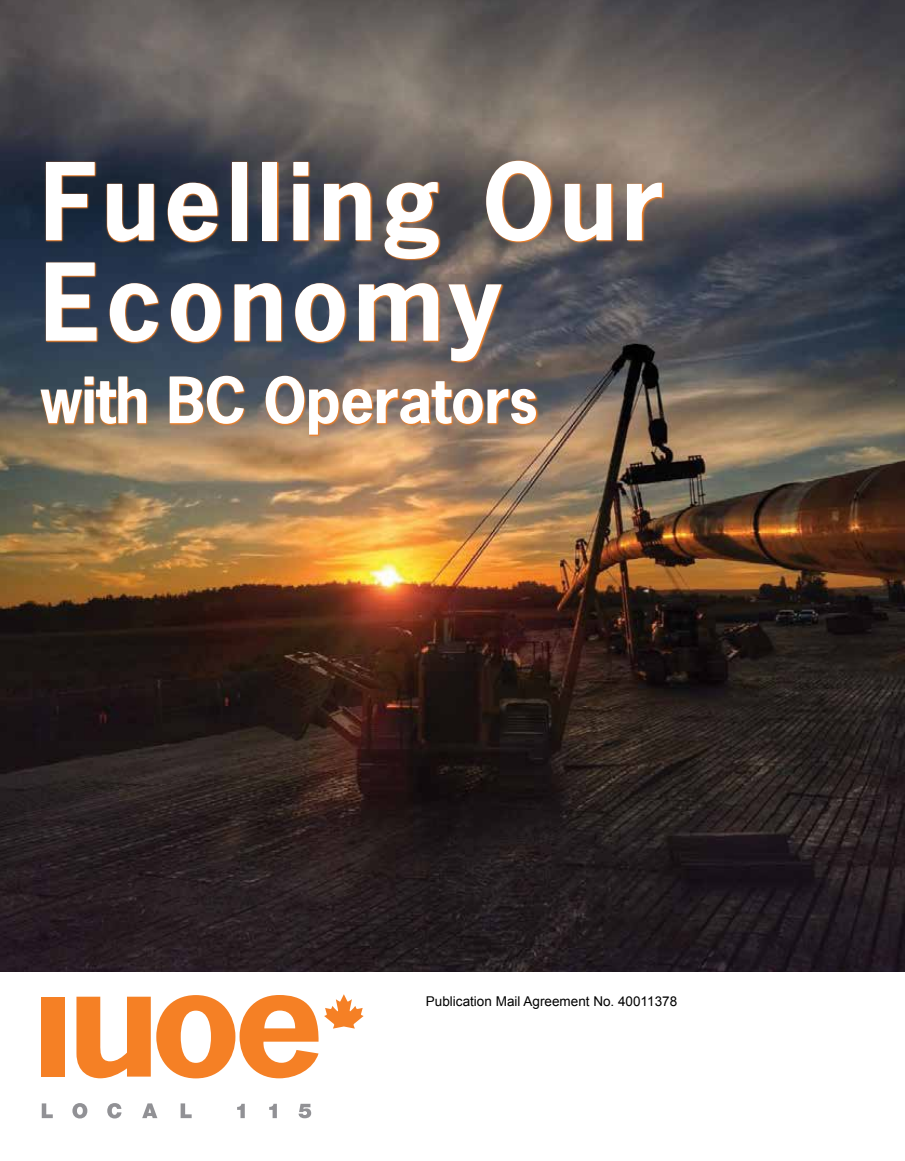
<style>
.page{position:relative;width:905px;height:1161px;background:#fff}
.page>*{position:absolute;margin:0;border:0;box-sizing:border-box;transform-origin:0 0}
.t1{font:700 100.5px/100.5px "News Gothic Std";letter-spacing:.05em;color:#fff}
.t2{font:700 60px "News Gothic Std";letter-spacing:-.01em;color:#fff}
.t3{font:13.5px "Arial";color:#000}
</style>
<div class="page">
<svg style="left:42px;top:1103px;width:11px;height:15px"></svg>
<svg style="left:72px;top:1103px;width:15px;height:15px"></svg>
<svg style="left:107px;top:1103px;width:14px;height:15px"></svg>
<svg style="left:142px;top:1103px;width:15px;height:15px"></svg>
<svg style="left:181px;top:1103px;width:11px;height:15px"></svg>
<svg style="left:237px;top:1104px;width:8px;height:14px"></svg>
<svg style="left:269px;top:1104px;width:8px;height:14px"></svg>
<svg style="left:298px;top:1104px;width:13px;height:14px"></svg>
<div style="left:41px;top:997px;width:24px;height:79px;background:#f58025"></div>
<svg style="left:76px;top:994px;width:287px;height:84px"></svg>
<img style="left:0;top:0;width:904px;height:972px">
<svg style="left:41px;top:161px;width:622px;height:275px;background:#7c5d49"></svg>
<h1 class="t1" style="left:40px;top:150px;width:624px">Fuelling Our<br>Economy</h1>
<h2 class="t2" style="left:40px;top:361px;width:499px">with BC Operators</h2>
<p class="t3" style="left:426px;top:992px;width:253px">Publication Mail Agreement No. 40011378</p>
</div>
